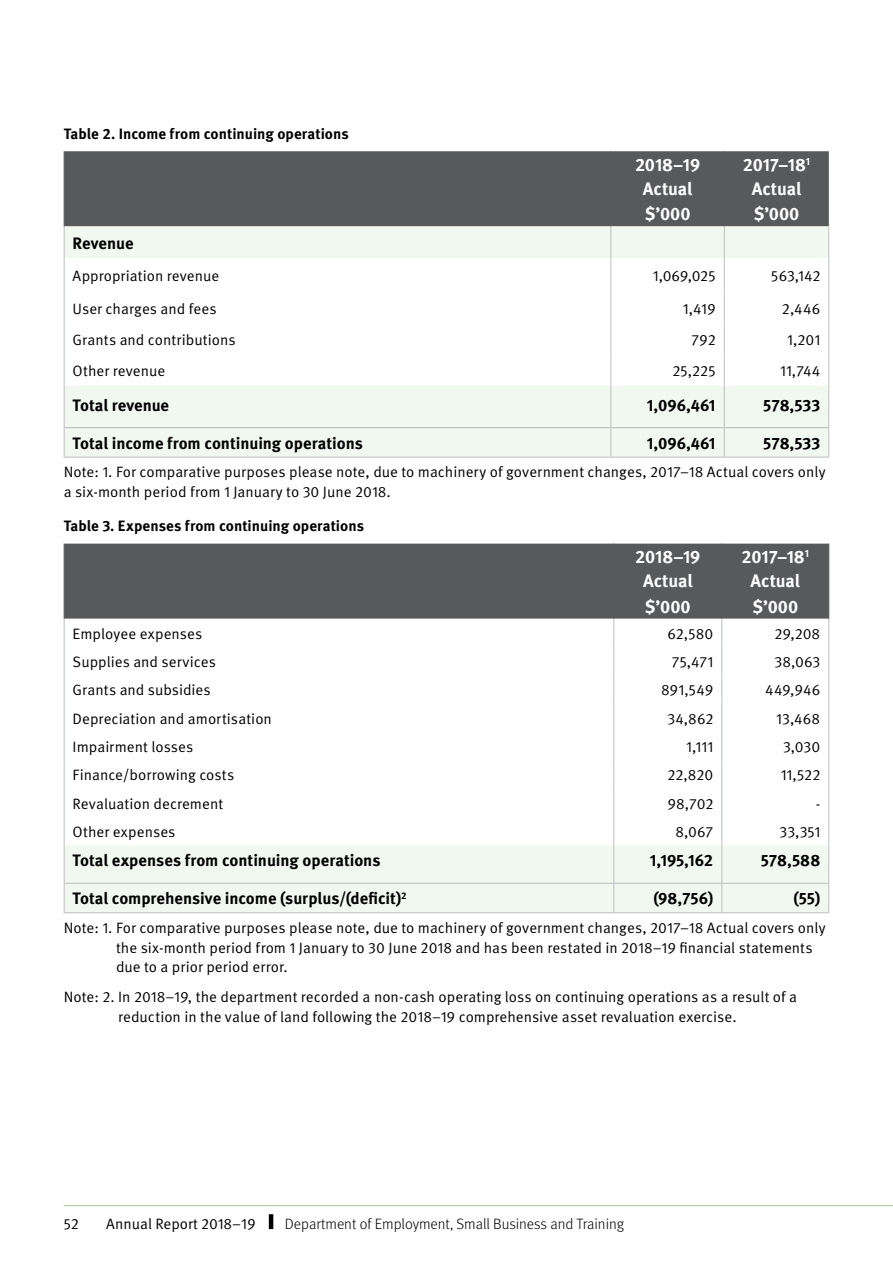
<style>
.page{position:relative;width:893px;height:1263px;background:#fff}
.page>*{position:absolute;margin:0;border:0;box-sizing:border-box;transform-origin:0 0}
.tableHead{font:700 18px/24px "Meta Pro";letter-spacing:-.005em;color:#fff;text-align:center}
.Table_Cell_Head{font:700 16.5px "Meta Pro";letter-spacing:-.005em;color:#000}
.body{font:15px/19.5px "Meta Pro Norm";color:#000}
.table{font:15px "Meta Pro Norm";letter-spacing:.005em;color:#000}
.h04{font:700 15px "Meta Pro";color:#000}
.t1{font:300 15px "Meta Pro";color:#000}
</style>
<div class="page">
<hr style="left:64px;top:1205px;width:829px;height:1px;background:#abc495">
<hr style="left:269px;top:1214px;width:4px;height:15px;background:#000">
<div style="left:65px;top:151px;width:764px;height:75px;background:#58595b"></div>
<div style="left:65px;top:226px;width:763px;height:231px;background:#f1f8ef"></div>
<svg style="left:65px;top:258px;width:763px;height:127px"></svg>
<hr style="left:610px;top:151px;width:1px;height:50px;background:#58595b">
<hr style="left:724px;top:151px;width:1px;height:50px;background:#58595b">
<svg style="left:610px;top:201px;width:1px;height:25px"></svg>
<svg style="left:724px;top:201px;width:1px;height:25px"></svg>
<hr style="left:610px;top:258px;width:1px;height:34px;background:#bcbec0">
<hr style="left:724px;top:258px;width:1px;height:34px;background:#bcbec0">
<hr style="left:610px;top:292px;width:1px;height:32px;background:#bcbec0">
<hr style="left:724px;top:292px;width:1px;height:32px;background:#bcbec0">
<hr style="left:610px;top:324px;width:1px;height:30px;background:#bcbec0">
<hr style="left:724px;top:324px;width:1px;height:30px;background:#bcbec0">
<hr style="left:610px;top:354px;width:1px;height:31px;background:#bcbec0">
<hr style="left:724px;top:354px;width:1px;height:31px;background:#bcbec0">
<hr style="left:610px;top:385px;width:1px;height:42px;background:#bcbec0">
<hr style="left:724px;top:385px;width:1px;height:42px;background:#bcbec0">
<svg style="left:610px;top:428px;width:1px;height:29px"></svg>
<svg style="left:724px;top:428px;width:1px;height:29px"></svg>
<hr style="left:64px;top:151px;width:1px;height:50px;background:#58595b">
<svg style="left:64px;top:201px;width:1px;height:25px"></svg>
<hr style="left:64px;top:226px;width:1px;height:32px;background:#bcbec0">
<hr style="left:828px;top:226px;width:1px;height:32px;background:#bcbec0">
<hr style="left:64px;top:258px;width:1px;height:34px;background:#bcbec0">
<hr style="left:828px;top:258px;width:1px;height:34px;background:#bcbec0">
<hr style="left:64px;top:292px;width:1px;height:32px;background:#bcbec0">
<hr style="left:828px;top:292px;width:1px;height:32px;background:#bcbec0">
<hr style="left:64px;top:324px;width:1px;height:30px;background:#bcbec0">
<hr style="left:828px;top:324px;width:1px;height:30px;background:#bcbec0">
<hr style="left:64px;top:354px;width:1px;height:31px;background:#bcbec0">
<hr style="left:828px;top:354px;width:1px;height:31px;background:#bcbec0">
<svg style="left:64px;top:428px;width:1px;height:29px"></svg>
<svg style="left:828px;top:428px;width:1px;height:29px"></svg>
<hr style="left:64px;top:385px;width:1px;height:43px;background:#bcbec0">
<hr style="left:828px;top:385px;width:1px;height:43px;background:#bcbec0">
<hr style="left:65px;top:427px;width:546px;height:1px;background:#bcbec0">
<hr style="left:611px;top:427px;width:113px;height:1px;background:#bcbec0">
<hr style="left:724px;top:427px;width:104px;height:1px;background:#bcbec0">
<hr style="left:610px;top:226px;width:1px;height:32px;background:#bcbec0">
<hr style="left:724px;top:226px;width:1px;height:32px;background:#bcbec0">
<hr style="left:64px;top:457px;width:547px;height:1px;background:#bcbec0">
<hr style="left:611px;top:457px;width:113px;height:1px;background:#bcbec0">
<hr style="left:724px;top:457px;width:105px;height:1px;background:#bcbec0">
<div style="left:65px;top:544px;width:763px;height:75px;background:#58595b"></div>
<div style="left:65px;top:845px;width:763px;height:67px;background:#f1f8ef"></div>
<hr style="left:613px;top:544px;width:1px;height:49px;background:#58595b">
<hr style="left:721px;top:544px;width:1px;height:49px;background:#58595b">
<svg style="left:613px;top:593px;width:1px;height:252px"></svg>
<svg style="left:721px;top:593px;width:1px;height:252px"></svg>
<hr style="left:613px;top:845px;width:1px;height:38px;background:#bcbec0">
<hr style="left:721px;top:845px;width:1px;height:38px;background:#bcbec0">
<svg style="left:613px;top:884px;width:1px;height:28px"></svg>
<svg style="left:721px;top:884px;width:1px;height:28px"></svg>
<hr style="left:64px;top:544px;width:1px;height:49px;background:#58595b">
<hr style="left:828px;top:544px;width:1px;height:49px;background:#58595b">
<svg style="left:64px;top:593px;width:1px;height:252px"></svg>
<svg style="left:828px;top:593px;width:1px;height:252px"></svg>
<hr style="left:64px;top:845px;width:1px;height:38px;background:#bcbec0">
<hr style="left:828px;top:845px;width:1px;height:38px;background:#bcbec0">
<svg style="left:64px;top:884px;width:1px;height:28px"></svg>
<svg style="left:828px;top:884px;width:1px;height:28px"></svg>
<hr style="left:64px;top:883px;width:550px;height:1px;background:#bcbec0">
<hr style="left:614px;top:883px;width:108px;height:1px;background:#bcbec0">
<hr style="left:722px;top:883px;width:107px;height:1px;background:#bcbec0">
<hr style="left:64px;top:912px;width:550px;height:1px;background:#bcbec0">
<hr style="left:614px;top:912px;width:108px;height:1px;background:#bcbec0">
<hr style="left:722px;top:912px;width:107px;height:1px;background:#bcbec0">
<p class="h04" style="left:64px;top:122px;width:286px">Table 2. Income from continuing operations</p>
<p class="tableHead" style="left:635px;top:151px;width:67px">2018–19<br>Actual</p>
<p class="tableHead" style="left:743px;top:151px;width:69px">2017–18<sup>1<br></sup>Actual</p>
<p class="tableHead" style="left:645px;top:201px;width:47px">$’000</p>
<p class="tableHead" style="left:754px;top:201px;width:47px">$’000</p>
<p class="Table_Cell_Head" style="left:73px;top:230px;width:63px">Revenue</p>
<p class="table" style="left:73px;top:264px;width:148px">Appropriation revenue</p>
<p class="table" style="left:653px;top:264px;width:65px">1,069,025</p>
<p class="table" style="left:771px;top:264px;width:51px">563,142</p>
<p class="table" style="left:73px;top:297px;width:145px">User charges and fees</p>
<p class="table" style="left:683px;top:297px;width:34px">1,419</p>
<p class="table" style="left:782px;top:297px;width:40px">2,446</p>
<p class="table" style="left:73px;top:328px;width:165px">Grants and contributions</p>
<p class="table" style="left:691px;top:328px;width:26px">792</p>
<p class="table" style="left:787px;top:328px;width:35px">1,201</p>
<p class="table" style="left:73px;top:359px;width:94px">Other revenue</p>
<p class="table" style="left:672px;top:359px;width:45px">25,225</p>
<p class="table" style="left:780px;top:359px;width:42px">11,744</p>
<p class="Table_Cell_Head" style="left:73px;top:392px;width:98px">Total revenue</p>
<p class="Table_Cell_Head" style="left:647px;top:392px;width:71px">1,096,461</p>
<p class="Table_Cell_Head" style="left:763px;top:392px;width:59px">578,533</p>
<p class="Table_Cell_Head" style="left:73px;top:430px;width:292px">Total income from continuing operations</p>
<p class="Table_Cell_Head" style="left:647px;top:430px;width:71px">1,096,461</p>
<p class="Table_Cell_Head" style="left:763px;top:430px;width:59px">578,533</p>
<p class="body" style="left:64px;top:461px;width:763px">Note: 1. For comparative purposes please note, due to machinery of government changes, 2017–18 Actual covers only a six-month period from 1 January to 30 June 2018.</p>
<p class="h04" style="left:64px;top:514px;width:302px">Table 3. Expenses from continuing operations</p>
<p class="tableHead" style="left:635px;top:544px;width:67px">2018–19<br>Actual</p>
<p class="tableHead" style="left:742px;top:544px;width:69px">2017–18<sup>1<br></sup>Actual</p>
<p class="tableHead" style="left:645px;top:593px;width:47px">$’000</p>
<p class="tableHead" style="left:752px;top:593px;width:47px">$’000</p>
<p class="table" style="left:73px;top:622px;width:131px">Employee expenses</p>
<p class="table" style="left:667px;top:622px;width:48px">62,580</p>
<p class="table" style="left:774px;top:622px;width:47px">29,208</p>
<p class="table" style="left:73px;top:650px;width:145px">Supplies and services</p>
<p class="table" style="left:672px;top:650px;width:43px">75,471</p>
<p class="table" style="left:774px;top:650px;width:47px">38,063</p>
<p class="table" style="left:73px;top:679px;width:140px">Grants and subsidies</p>
<p class="table" style="left:661px;top:679px;width:54px">891,549</p>
<p class="table" style="left:765px;top:679px;width:57px">449,946</p>
<p class="table" style="left:73px;top:707px;width:201px">Depreciation and amortisation</p>
<p class="table" style="left:667px;top:707px;width:48px">34,862</p>
<p class="table" style="left:776px;top:707px;width:46px">13,468</p>
<p class="table" style="left:73px;top:735px;width:122px">Impairment losses</p>
<p class="table" style="left:686px;top:735px;width:29px">1,111</p>
<p class="table" style="left:783px;top:735px;width:39px">3,030</p>
<p class="table" style="left:73px;top:764px;width:163px">Finance/borrowing costs</p>
<p class="table" style="left:667px;top:764px;width:47px">22,820</p>
<p class="table" style="left:781px;top:764px;width:41px">11,522</p>
<p class="table" style="left:73px;top:792px;width:152px">Revaluation decrement</p>
<p class="table" style="left:668px;top:792px;width:47px">98,702</p>
<p class="table" style="left:816px;top:792px;width:6px">-</p>
<p class="table" style="left:73px;top:820px;width:104px">Other expenses</p>
<p class="table" style="left:676px;top:820px;width:39px">8,067</p>
<p class="table" style="left:779px;top:820px;width:42px">33,351</p>
<p class="Table_Cell_Head" style="left:73px;top:848px;width:309px">Total expenses from continuing operations</p>
<p class="Table_Cell_Head" style="left:650px;top:848px;width:65px">1,195,162</p>
<p class="Table_Cell_Head" style="left:761px;top:848px;width:61px">578,588</p>
<p class="Table_Cell_Head" style="left:73px;top:886px;width:335px">Total comprehensive income (surplus/(deficit)<sup>2</sup></p>
<p class="Table_Cell_Head" style="left:653px;top:886px;width:61px">(98,756)</p>
<p class="Table_Cell_Head" style="left:794px;top:886px;width:28px">(55)</p>
<p class="body" style="left:116px;top:917px;width:711px;text-indent:-52px">Note: 1. For comparative purposes please note, due to machinery of government changes, 2017–18 Actual covers only the six-month period from 1 January to 30 June 2018 and has been restated in 2018–19 financial statements due to a prior period error.</p>
<p class="body" style="left:64px;top:986px;width:735px;text-align:center">Note: 2. In 2018–19, the department recorded a non-cash operating loss on continuing operations as a result of a reduction in the value of land following the 2018–19 comprehensive asset revaluation exercise.</p>
<p class="body" style="left:64px;top:1213px;width:16px">52</p>
<p class="body" style="left:106px;top:1213px;width:151px">Annual Report 2018–19</p>
<p class="t1" style="left:285px;top:1213px;width:341px">Department of Employment, Small Business and Training</p>
</div>
